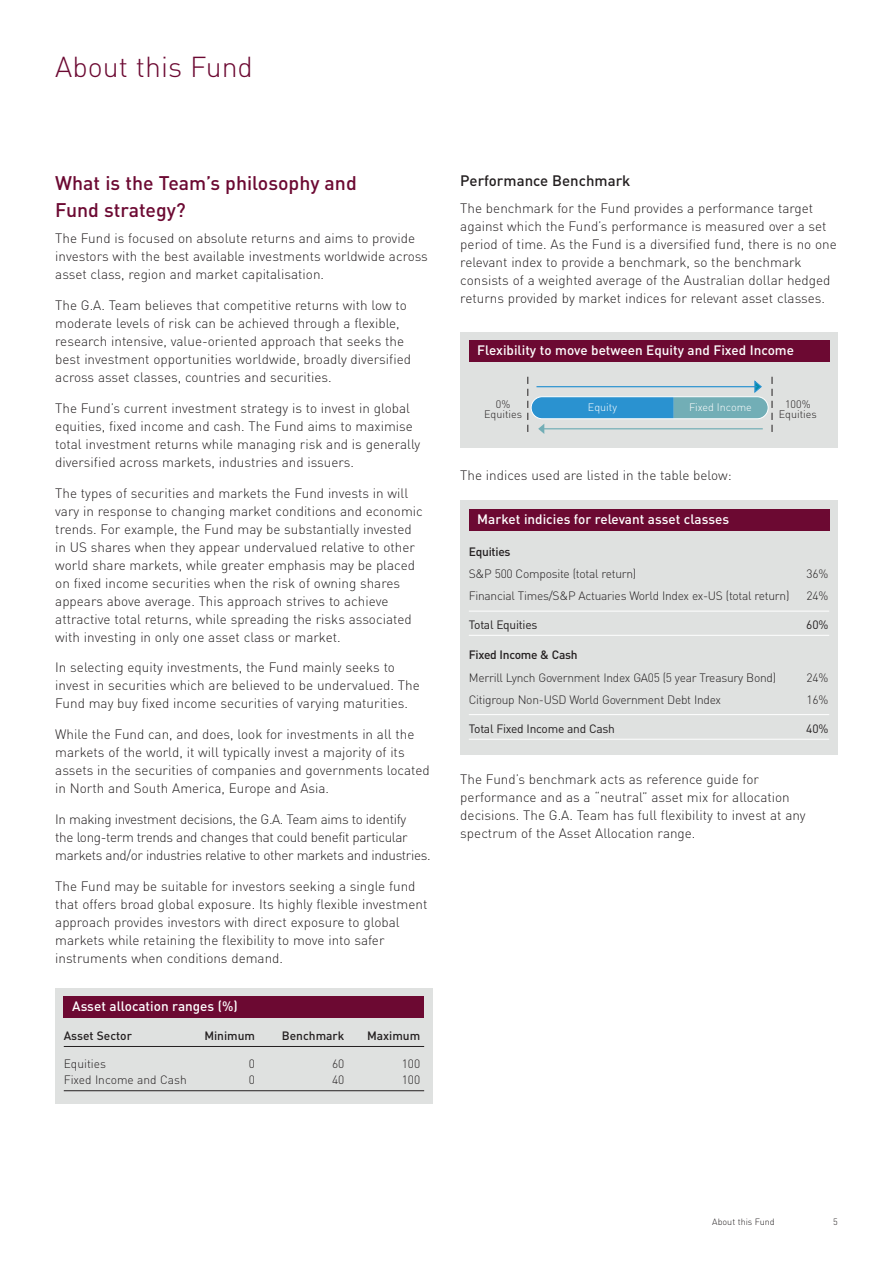
<style>
.page{position:relative;width:893px;height:1263px;background:#fff}
.page>*{position:absolute;margin:0;border:0;box-sizing:border-box;transform-origin:0 0}
.t1{font:300 28.5px "DIN";color:#6c0932}
.t2{font:500 19.5px/27px "DIN";color:#6c0932}
.t3{font:500 15px "DIN";color:#231f20}
.t4{font:300 13.5px/18px "DIN";color:#231f20}
.t5{font:300 13.5px/18px "DIN";letter-spacing:-.025em;color:#231f20}
.t6{font:500 13.5px "DIN";color:#fff}
.t7{font:300 12px "DIN";letter-spacing:-.02em;color:#231f20}
.t8{font:12px "DIN";letter-spacing:-.02em;color:#231f20}
.t9{font:500 12px "DIN";color:#231f20}
.t10{font:300 12px "DIN";color:#231f20}
.t11{font:500 12px "DIN";letter-spacing:-.02em;color:#231f20}
.t12{font:300 10.8px/10.2px "DIN";color:#231f20;text-align:center}
.t13{font:300 10.8px "DIN";color:#fff}
.t14{font:300 9px "DIN";color:#231f20}
</style>
<div class="page">
<div style="left:55px;top:988px;width:378px;height:116px;background:#dfe1e0"></div>
<div style="left:64px;top:996px;width:360px;height:21px;background:#6c0932"></div>
<hr style="left:64px;top:1046px;width:360px;height:1px;background:#231f20">
<hr style="left:64px;top:1090px;width:360px;height:1px;background:#231f20">
<div style="left:460px;top:332px;width:378px;height:116px;background:#dfe1e0"></div>
<svg style="left:527px;top:377px;width:246px;height:57px"></svg>
<hr style="left:542px;top:428px;width:221px;height:1px;background:#72aeb6">
<div style="left:469px;top:340px;width:360px;height:21px;background:#6c0932"></div>
<div style="left:460px;top:501px;width:378px;height:254px;background:#dfe1e0"></div>
<div style="left:469px;top:509px;width:360px;height:21px;background:#6c0932"></div>
<hr style="left:469px;top:611px;width:360px;height:1px;background:#fff">
<hr style="left:469px;top:635px;width:360px;height:1px;background:#fff">
<hr style="left:469px;top:714px;width:360px;height:1px;background:#fff">
<hr style="left:469px;top:739px;width:360px;height:1px;background:#fff">
<h1 class="t1" style="left:55px;top:51px;width:199px">About this Fund</h1>
<h2 class="t2" style="left:55px;top:169px;width:303px">What is the Team’s philosophy and<br>Fund strategy?</h2>
<p class="t4" style="left:55px;top:230px;width:374px">The Fund is focused on absolute returns and aims to provide investors with the best available investments worldwide across asset class, region and market capitalisation.</p>
<p class="t4" style="left:55px;top:296px;width:357px">The G.A. Team believes that competitive returns with low to moderate levels of risk can be achieved through a flexible, research intensive, value-oriented approach that seeks the best investment opportunities worldwide, broadly diversified across asset classes, countries and securities.</p>
<p class="t4" style="left:55px;top:399px;width:367px">The Fund’s current investment strategy is to invest in global equities, fixed income and cash. The Fund aims to maximise total investment returns while managing risk and is generally diversified across markets, industries and issuers.</p>
<p class="t4" style="left:55px;top:484px;width:369px">The types of securities and markets the Fund invests in will vary in response to changing market conditions and economic trends. For example, the Fund may be substantially invested in US shares when they appear undervalued relative to other world share markets, while greater emphasis may be placed on fixed income securities when the risk of owning shares appears above average. This approach strives to achieve attractive total returns, while spreading the risks associated with investing in only one asset class or market.</p>
<p class="t4" style="left:55px;top:659px;width:366px">In selecting equity investments, the Fund mainly seeks to invest in securities which are believed to be undervalued. The<br>Fund may buy fixed income securities of varying maturities.</p>
<p class="t4" style="left:55px;top:725px;width:376px">While the Fund can, and does, look for investments in all the markets of the world, it will typically invest a majority of its assets in the securities of companies and governments located in North and South America, Europe and Asia.</p>
<p class="t5" style="left:55px;top:810px;width:377px">In making investment decisions, the G.A. Team aims to identify<br>the long-term trends and changes that could benefit particular markets and/or industries relative to other markets and industries.</p>
<p class="t4" style="left:55px;top:877px;width:374px">The Fund may be suitable for investors seeking a single fund that offers broad global exposure. Its highly flexible investment approach provides investors with direct exposure to global markets while retaining the flexibility to move into safer instruments when conditions demand.</p>
<p class="t6" style="left:72px;top:998px;width:167px">Asset allocation ranges (%)</p>
<p class="t9" style="left:64px;top:1029px;width:70px">Asset Sector</p>
<p class="t9" style="left:204px;top:1029px;width:52px">Minimum</p>
<p class="t9" style="left:282px;top:1029px;width:64px">Benchmark</p>
<p class="t9" style="left:367px;top:1029px;width:55px">Maximum</p>
<p class="t10" style="left:64px;top:1057px;width:44px">Equities</p>
<p class="t7" style="left:249px;top:1057px;width:8px">0</p>
<p class="t7" style="left:332px;top:1057px;width:14px">60</p>
<p class="t7" style="left:402px;top:1057px;width:20px">100</p>
<p class="t10" style="left:64px;top:1073px;width:124px">Fixed Income and Cash</p>
<p class="t7" style="left:249px;top:1073px;width:8px">0</p>
<p class="t7" style="left:332px;top:1073px;width:14px">40</p>
<p class="t7" style="left:402px;top:1073px;width:20px">100</p>
<p class="t3" style="left:460px;top:172px;width:172px">Performance Benchmark</p>
<p class="t4" style="left:460px;top:199px;width:378px">The benchmark for the Fund provides a performance target against which the Fund’s performance is measured over a set period of time. As the Fund is a diversified fund, there is no one relevant index to provide a benchmark, so the benchmark consists of a weighted average of the Australian dollar hedged returns provided by market indices for relevant asset classes.</p>
<p class="t6" style="left:477px;top:342px;width:318px">Flexibility to move between Equity and Fixed Income</p>
<p class="t12" style="left:484px;top:399px;width:40px">0%<br>Equities</p>
<p class="t13" style="left:588px;top:401px;width:31px">Equity</p>
<p class="t13" style="left:689px;top:401px;width:64px">Fixed Income</p>
<p class="t12" style="left:779px;top:399px;width:40px">100%<br>Equities</p>
<p class="t4" style="left:460px;top:466px;width:273px">The indices used are listed in the table below:</p>
<p class="t6" style="left:477px;top:511px;width:253px">Market indicies for relevant asset classes</p>
<p class="t11" style="left:469px;top:544px;width:43px">Equities</p>
<p class="t7" style="left:469px;top:567px;width:169px">S&amp;P 500 Composite (total return)</p>
<p class="t7" style="left:806px;top:567px;width:23px">36%</p>
<p class="t7" style="left:469px;top:589px;width:322px">Financial Times/S&amp;P Actuaries World Index ex-US (total return)</p>
<p class="t7" style="left:806px;top:589px;width:23px">24%</p>
<p class="t8" style="left:469px;top:617px;width:70px">Total Equities</p>
<p class="t8" style="left:806px;top:617px;width:24px">60%</p>
<p class="t11" style="left:469px;top:648px;width:110px">Fixed Income &amp; Cash</p>
<p class="t7" style="left:469px;top:670px;width:309px">Merrill Lynch Government Index GA05 (5 year Treasury Bond)</p>
<p class="t7" style="left:806px;top:670px;width:23px">24%</p>
<p class="t7" style="left:469px;top:693px;width:254px">Citigroup Non-USD World Government Debt Index</p>
<p class="t7" style="left:806px;top:693px;width:23px">16%</p>
<p class="t8" style="left:469px;top:721px;width:148px">Total Fixed Income and Cash</p>
<p class="t8" style="left:806px;top:721px;width:24px">40%</p>
<p class="t4" style="left:460px;top:771px;width:347px">The Fund’s benchmark acts as reference guide for performance and as a “neutral” asset mix for allocation decisions. The G.A. Team has full flexibility to invest at any spectrum of the Asset Allocation range.</p>
<p class="t14" style="left:712px;top:1217px;width:64px">About this Fund</p>
<p class="t14" style="left:833px;top:1217px;width:6px">5</p>
</div>
